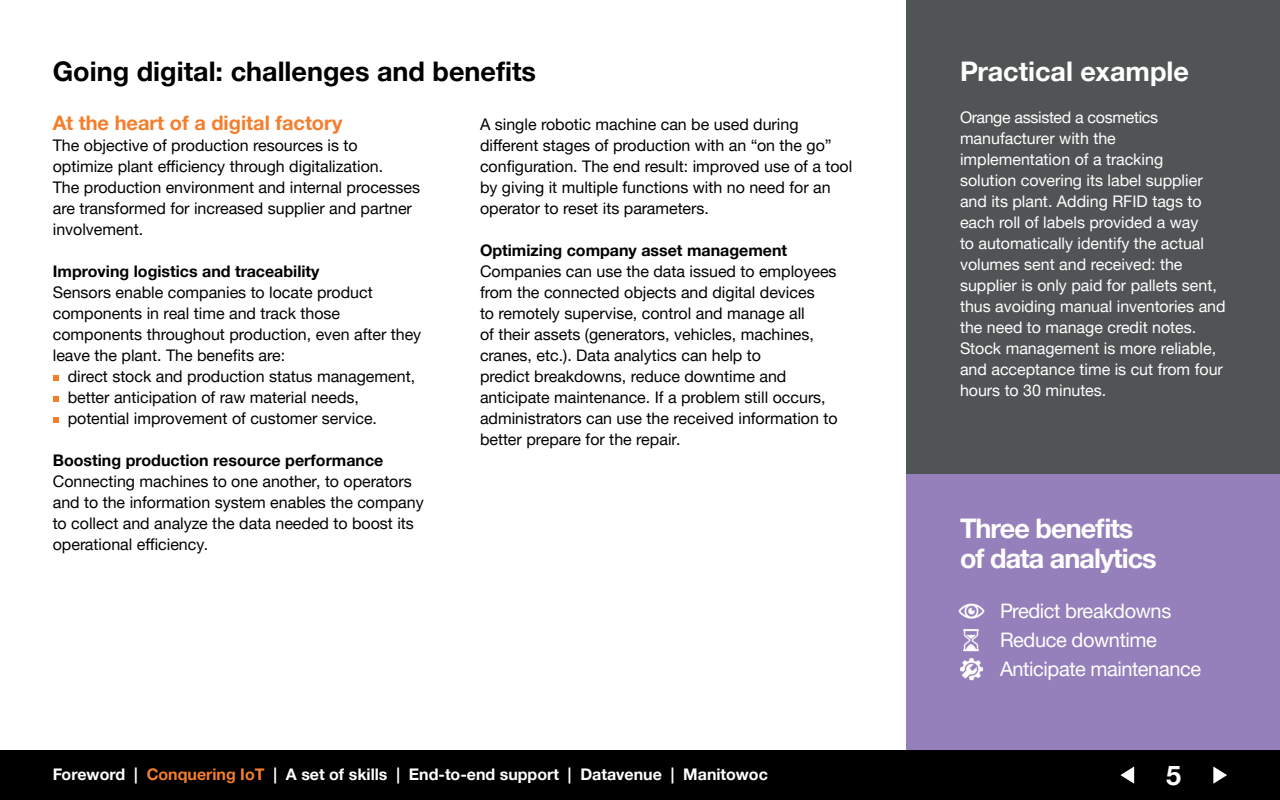
<style>
.page{position:relative;width:1280px;height:800px;background:#fff}
.page>*{position:absolute;margin:0;border:0;box-sizing:border-box;transform-origin:0 0}
.t1{font:700 27px "Helvetica Neue";color:#000001}
.t2{font:700 27px/30px "Helvetica Neue";letter-spacing:-.035em;color:#fff}
.t3{font:700 27px "Helvetica Neue";color:#fff}
.t4{font:20px/29px "Helvetica Neue";letter-spacing:-.02em;color:#fff}
.t5{font:700 20px "Helvetica Neue";color:#f47e2c}
.t6{font:16px/21px "Helvetica Neue";color:#000001}
.t7{font:16px/21px "Helvetica Neue";color:#fff}
.t8{font:700 16px "Helvetica Neue";color:#000001}
.t9{font:700 16px "Helvetica Neue";color:#fff}
.s1{color:#f47e2c}
</style>
<div class="page">
<div style="left:0;top:750px;width:1280px;height:50px;background:#000001"></div>
<svg style="left:1120px;top:767px;width:14px;height:17px"></svg>
<svg style="left:1213px;top:767px;width:14px;height:17px"></svg>
<div style="left:907px;top:468px;width:373px;height:282px;background:#9580bb"></div>
<div style="left:906px;top:0;width:374px;height:474px;background:#515455"></div>
<svg style="left:53px;top:375px;width:6px;height:6px"></svg>
<svg style="left:53px;top:396px;width:6px;height:6px"></svg>
<svg style="left:53px;top:417px;width:6px;height:6px"></svg>
<img style="left:963px;top:629px;width:16px;height:23px">
<img style="left:960px;top:658px;width:23px;height:23px">
<img style="left:958px;top:603px;width:27px;height:16px">
<h1 class="t1" style="left:53px;top:55px;width:485px">Going digital: challenges and benefits</h1>
<p class="t5" style="left:53px;top:111px;width:291px">At the heart of a digital factory</p>
<p class="t6" style="left:53px;top:135px;width:369px">The objective of production resources is to optimize plant efficiency through digitalization.<br>The production environment and internal processes are transformed for increased supplier and partner involvement.</p>
<p class="t8" style="left:53px;top:261px;width:268px">Improving logistics and traceability</p>
<p class="t6" style="left:53px;top:282px;width:370px">Sensors enable companies to locate product components in real time and track those components throughout production, even after they leave the plant. The benefits are:</p>
<p class="t6" style="left:68px;top:366px;width:349px">direct stock and production status management, better anticipation of raw material needs, potential improvement of customer service.</p>
<p class="t8" style="left:53px;top:450px;width:332px">Boosting production resource performance</p>
<p class="t6" style="left:53px;top:471px;width:373px">Connecting machines to one another, to operators and to the information system enables the company to collect and analyze the data needed to boost its operational efficiency.</p>
<p class="t6" style="left:480px;top:114px;width:374px">A single robotic machine can be used during different stages of production with an “on the go” configuration. The end result: improved use of a tool by giving it multiple functions with no need for an operator to reset its parameters.</p>
<p class="t8" style="left:480px;top:240px;width:309px">Optimizing company asset management</p>
<p class="t6" style="left:480px;top:261px;width:359px">Companies can use the data issued to employees from the connected objects and digital devices<br>to remotely supervise, control and manage all<br>of their assets (generators, vehicles, machines, cranes, etc.). Data analytics can help to<br>predict breakdowns, reduce downtime and anticipate maintenance. If a problem still occurs, administrators can use the received information to better prepare for the repair.</p>
<p class="t9" style="left:53px;top:764px;width:717px">Foreword | <span class="s1">Conquering IoT</span> | A set of skills | End-to-end support | Datavenue | Manitowoc</p>
<h1 class="t3" style="left:960px;top:55px;width:231px">Practical example</h1>
<p class="t7" style="left:960px;top:107px;width:267px">Orange assisted a cosmetics manufacturer with the implementation of a tracking<br>solution covering its label supplier and its plant. Adding RFID tags to each roll of labels provided a way<br>to automatically identify the actual volumes sent and received: the supplier is only paid for pallets sent, thus avoiding manual inventories and the need to manage credit notes.<br>Stock management is more reliable, and acceptance time is cut from four hours to 30 minutes.</p>
<h1 class="t2" style="left:960px;top:513px;width:198px">Three benefits of data analytics</h1>
<p class="t4" style="left:1000px;top:596px;width:203px">Predict breakdowns<br>Reduce downtime<br>Anticipate maintenance</p>
<h1 class="t2" style="left:1166px;top:760px;width:17px">5</h1>
</div>
